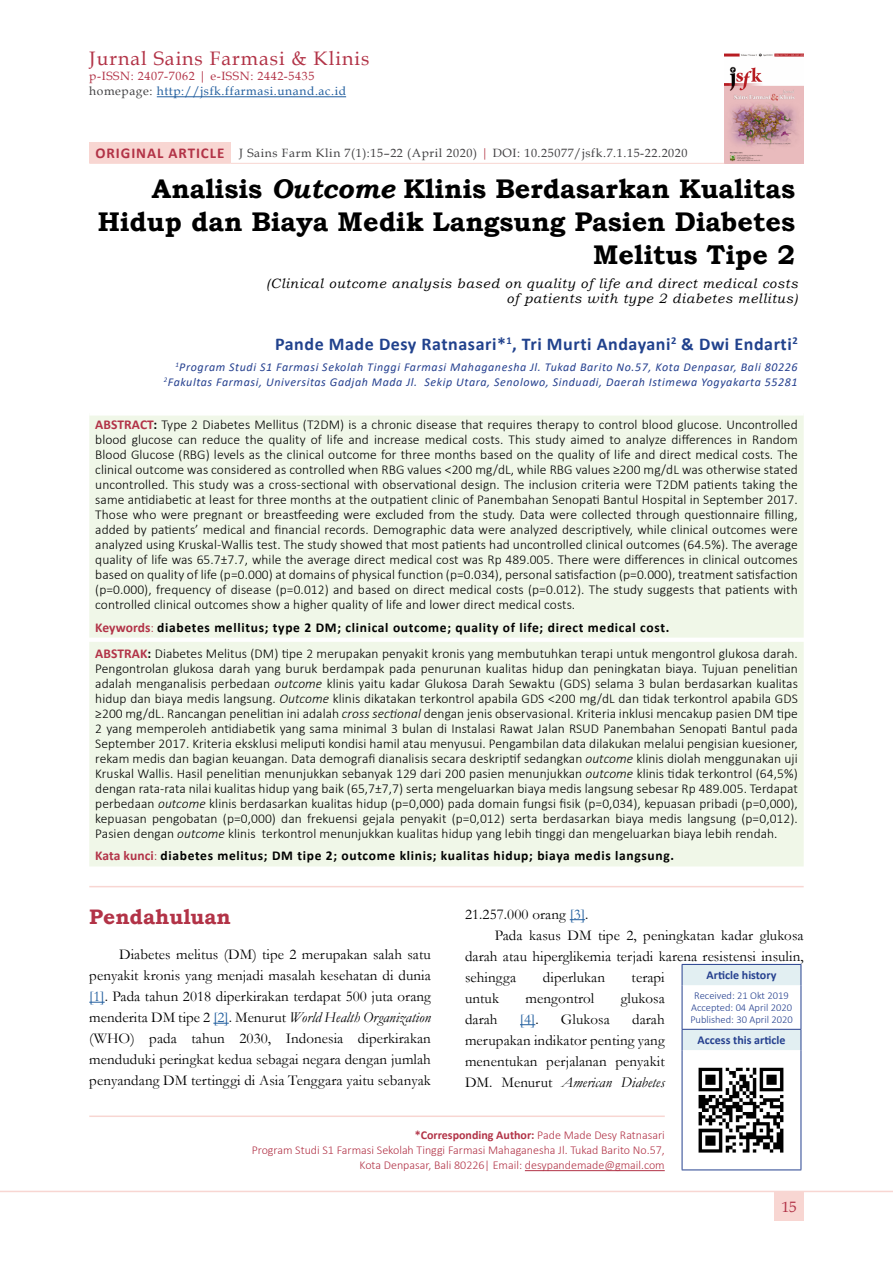
<style>
.page{position:relative;width:893px;height:1263px;background:#fff}
.page>*{position:absolute;margin:0;border:0;box-sizing:border-box;transform-origin:0 0}
.t1{font:700 27px/33px "Bookman Old Style";color:#000;text-align:right}
.t2{font:700 21px "Bookman Old Style";color:#b23347}
.t3{font:19.5px "Book Antiqua";letter-spacing:.05em;color:#b23347}
.t4{font:700 18px "Calibri";letter-spacing:.03em;color:#21428d}
.t5{font:15px/21px "Garamond";letter-spacing:.005em;color:#000;text-align:justify}
.t6{font:15px "Garamond";color:#215e9e}
.t7{font:15px "Book Antiqua";color:#b23347}
.t8{font:300 13.5px/15px "Calibri";letter-spacing:.005em;color:#000;text-align:justify}
.t9{font:italic 13.5px/15px "Bookman Old Style";letter-spacing:.05em;color:#000;text-align:right}
.t10{font:700 13.5px "Calibri";letter-spacing:.05em;color:#000}
.t11{font:italic 12px/15px "Calibri";letter-spacing:.05em;color:#25408f;text-align:right}
.t12{font:300 12px/15px "Calibri";color:#b23347;text-align:right}
.t13{font:12px "Book Antiqua";letter-spacing:.05em;color:#414042}
.t14{font:12px/15px "Book Antiqua";letter-spacing:.05em;color:#b23347}
.t15{font:700 12px "Calibri";color:#25408f}
.t16{font:300 10.5px/12px "Calibri";color:#25408f;text-align:center}
.s1{color:#414042}
.s2{color:#215e9e}
.s3{font-family:"Calibri";font-weight:700;font-size:15px;color:#b23347}
.s4{color:#b94753}
.s5{font-style:italic}
.s6{font-weight:700;color:#b23347}
.s7{font-weight:700}
.s8{color:#b23347}
.s9{font-weight:300;color:#b23347}
.s10{color:#000}
</style>
<div class="page">
<hr style="left:0;top:1191px;width:893px;height:1px;background:#f8d6d2">
<div style="left:774px;top:1191px;width:30px;height:30px;background:#f8d6d2"></div>
<hr style="left:157px;top:96px;width:189px;height:1px;background:#215e9e">
<img style="left:724px;top:53px;width:80px;height:110px">
<div style="left:89px;top:142px;width:142px;height:21px;background:#f8d6d2"></div>
<hr style="left:89px;top:163px;width:142px;height:1px;background:#f8d6d2">
<hr style="left:231px;top:163px;width:493px;height:1px;background:#f8d6d2">
<hr style="left:89px;top:1115px;width:576px;height:2px;background:#f8d6d2">
<hr style="left:89px;top:886px;width:715px;height:1px;background:#f8d6d2">
<svg style="left:89px;top:1002px;width:16px;height:1px"></svg>
<svg style="left:213px;top:1023px;width:16px;height:1px"></svg>
<svg style="left:570px;top:919px;width:15px;height:1px"></svg>
<svg style="left:520px;top:1024px;width:15px;height:1px"></svg>
<svg style="left:682px;top:964px;width:120px;height:206px"></svg>
<hr style="left:682px;top:1050px;width:1px;height:119px;background:#25408f">
<hr style="left:801px;top:1050px;width:1px;height:119px;background:#25408f">
<hr style="left:682px;top:1169px;width:119px;height:1px;background:#25408f">
<img style="left:686px;top:1054px;width:110px;height:112px">
<div style="left:89px;top:416px;width:715px;height:222px;background:#f0f7e8"></div>
<div style="left:89px;top:642px;width:715px;height:224px;background:#f0f7e8"></div>
<hr style="left:525px;top:1170px;width:140px;height:1px;background:#b23347">
<h3 class="t3" style="left:89px;top:45px;width:281px">Jurnal Sains Farmasi &amp; Klinis</h3>
<p class="t14" style="left:89px;top:68px;width:258px">p-ISSN: 2407-7062 | e-ISSN: 2442-5435 <span class="s1">homepage:</span> <span class="s2">http://jsfk.ffarmasi.unand.ac.id</span></p>
<p class="t13" style="left:96px;top:145px;width:593px"><span class="s3">ORIGINAL ARTICLE</span> J Sains Farm Klin 7(1):15–22 (April 2020) <span class="s4">|</span> DOI: 10.25077/jsfk.7.1.15-22.2020</p>
<h1 class="t1" style="left:98px;top:172px;width:699px">Analisis <span class="s5">Outcome</span> Klinis Berdasarkan Kualitas<br>Hidup dan Biaya Medik Langsung Pasien Diabetes<br>Melitus Tipe 2</h1>
<p class="t9" style="left:266px;top:276px;width:533px">(Clinical outcome analysis based on quality of life and direct medical costs of patients with type 2 diabetes mellitus)</p>
<h3 class="t4" style="left:275px;top:332px;width:524px">Pande Made Desy Ratnasari*<sup>1</sup>, Tri Murti Andayani<sup>2</sup> &amp; Dwi Endarti<sup>2</sup></h3>
<p class="t11" style="left:164px;top:359px;width:635px"><sup>1</sup>Program Studi S1 Farmasi Sekolah Tinggi Farmasi Mahaganesha Jl. Tukad Barito No.57, Kota Denpasar, Bali 80226<br><sup>2</sup>Fakultas Farmasi, Universitas Gadjah Mada Jl. Sekip Utara, Senolowo, Sinduadi, Daerah Istimewa Yogyakarta 55281</p>
<p class="t8" style="left:95px;top:417px;width:704px"><span class="s6">ABSTRACT</span><span class="s7">:</span> Type 2 Diabetes Mellitus (T2DM) is a chronic disease that requires therapy to control blood glucose. Uncontrolled blood glucose can reduce the quality of life and increase medical costs. This study aimed to analyze differences in Random Blood Glucose (RBG) levels as the clinical outcome for three months based on the quality of life and direct medical costs. The clinical outcome was considered as controlled when RBG values &lt;200 mg/dL, while RBG values ≥200 mg/dL was otherwise stated uncontrolled. This study was a cross-sectional with observational design. The inclusion criteria were T2DM patients taking the same antidiabetic at least for three months at the outpatient clinic of Panembahan Senopati Bantul Hospital in September 2017.<br>Those who were pregnant or breastfeeding were excluded from the study. Data were collected through questionnaire filling, added by patients’ medical and financial records. Demographic data were analyzed descriptively, while clinical outcomes were analyzed using Kruskal-Wallis test. The study showed that most patients had uncontrolled clinical outcomes (64.5%). The average quality of life was 65.7±7.7, while the average direct medical cost was Rp 489.005. There were differences in clinical outcomes based on quality of life (p=0.000) at domains of physical function (p=0.034), personal satisfaction (p=0.000), treatment satisfaction (p=0.000), frequency of disease (p=0.012) and based on direct medical costs (p=0.012). The study suggests that patients with controlled clinical outcomes show a higher quality of life and lower direct medical costs.</p>
<p class="t8" style="left:95px;top:614px;width:704px;line-height:26.4px"><span class="s6">Keywords</span><span class="s8">:</span> <span class="s7">diabetes mellitus; type 2 DM; clinical outcome; quality of life; direct medical cost.<br></span><span class="s6">ABSTRAK</span><span class="s7">:</span> Diabetes Melitus (DM) tipe 2 merupakan penyakit kronis yang membutuhkan terapi untuk mengontrol glukosa darah.</p>
<p class="t8" style="left:95px;top:661px;width:704px">Pengontrolan glukosa darah yang buruk berdampak pada penurunan kualitas hidup dan peningkatan biaya. Tujuan penelitian adalah menganalisis perbedaan <span class="s5">outcome</span> klinis yaitu kadar Glukosa Darah Sewaktu (GDS) selama 3 bulan berdasarkan kualitas hidup dan biaya medis langsung. <span class="s5">Outcome</span> klinis dikatakan terkontrol apabila GDS &lt;200 mg/dL dan tidak terkontrol apabila GDS ≥200 mg/dL. Rancangan penelitian ini adalah <span class="s5">cross sectional</span> dengan jenis observasional. Kriteria inklusi mencakup pasien DM tipe 2 yang memperoleh antidiabetik yang sama minimal 3 bulan di Instalasi Rawat Jalan RSUD Panembahan Senopati Bantul pada September 2017. Kriteria eksklusi meliputi kondisi hamil atau menyusui. Pengambilan data dilakukan melalui pengisian kuesioner, rekam medis dan bagian keuangan. Data demografi dianalisis secara deskriptif sedangkan <span class="s5">outcome</span> klinis diolah menggunakan uji Kruskal Wallis. Hasil penelitian menunjukkan sebanyak 129 dari 200 pasien menunjukkan <span class="s5">outcome</span> klinis tidak terkontrol (64,5%) dengan rata-rata nilai kualitas hidup yang baik (65,7±7,7) serta mengeluarkan biaya medis langsung sebesar Rp 489.005. Terdapat perbedaan <span class="s5">outcome</span> klinis berdasarkan kualitas hidup (p=0,000) pada domain fungsi fisik (p=0,034), kepuasan pribadi (p=0,000), kepuasan pengobatan (p=0,000) dan frekuensi gejala penyakit (p=0,012) serta berdasarkan biaya medis langsung (p=0,012).<br>Pasien dengan <span class="s5">outcome</span> klinis terkontrol menunjukkan kualitas hidup yang lebih tinggi dan mengeluarkan biaya lebih rendah.</p>
<p class="t10" style="left:95px;top:846px;width:580px"><span class="s8">Kata kunci</span><span class="s9">:</span> diabetes melitus; DM tipe 2; outcome klinis; kualitas hidup; biaya medis langsung.</p>
<h2 class="t2" style="left:89px;top:901px;width:143px">Pendahuluan</h2>
<p class="t5" style="left:89px;top:943px;width:343px;text-indent:30px">Diabetes melitus (DM) tipe 2 merupakan salah satu penyakit kronis yang menjadi masalah kesehatan di dunia <span class="s2">[1]</span>. Pada tahun 2018 diperkirakan terdapat 500 juta orang menderita DM tipe 2 <span class="s2">[2]</span>. Menurut <span class="s5">World Health Organization </span>(WHO) pada tahun 2030, Indonesia diperkirakan menduduki peringkat kedua sebagai negara dengan jumlah penyandang DM tertinggi di Asia Tenggara yaitu sebanyak</p>
<p class="t5" style="left:465px;top:903px;width:125px">21.257.000 orang <span class="s2">[3]</span>.</p>
<p class="t5" style="left:495px;top:924px;width:310px">Pada kasus DM tipe 2, peningkatan kadar glukosa</p>
<p class="t5" style="left:465px;top:945px;width:340px">darah atau hiperglikemia terjadi karena resistensi insulin,</p>
<p class="t5" style="left:465px;top:966px;width:53px">sehingga</p>
<p class="t5" style="left:543px;top:966px;width:64px">diperlukan</p>
<p class="t5" style="left:632px;top:966px;width:35px">terapi</p>
<p class="t5" style="left:465px;top:987px;width:36px">untuk</p>
<p class="t5" style="left:525px;top:987px;width:70px">mengontrol</p>
<p class="t5" style="left:621px;top:987px;width:46px">glukosa</p>
<p class="t5" style="left:465px;top:1008px;width:34px">darah</p>
<p class="t6" style="left:520px;top:1009px;width:20px">[4]<span class="s10">.</span></p>
<p class="t5" style="left:561px;top:1008px;width:50px">Glukosa</p>
<p class="t15" style="left:707px;top:967px;width:71px">Article history</p>
<p class="t16" style="left:690px;top:990px;width:104px">Received: 21 Okt 2019<br>Accepted: 04 April 2020<br>Published: 30 April 2020</p>
<p class="t15" style="left:698px;top:1032px;width:89px">Access this article</p>
<p class="t5" style="left:465px;top:1008px;width:201px;text-indent:167px">darah merupakan indikator penting yang menentukan perjalanan penyakit DM. Menurut <span class="s5">American Diabetes</span></p>
<p class="t12" style="left:252px;top:1127px;width:414px"><span class="s7">*Corresponding Author:</span> Pade Made Desy Ratnasari<br>Program Studi S1 Farmasi Sekolah Tinggi Farmasi Mahaganesha Jl. Tukad Barito No.57,<br>Kota Denpasar, Bali 80226| Email: desypandemade@gmail.com</p>
<p class="t7" style="left:782px;top:1196px;width:16px">15</p>
</div>
